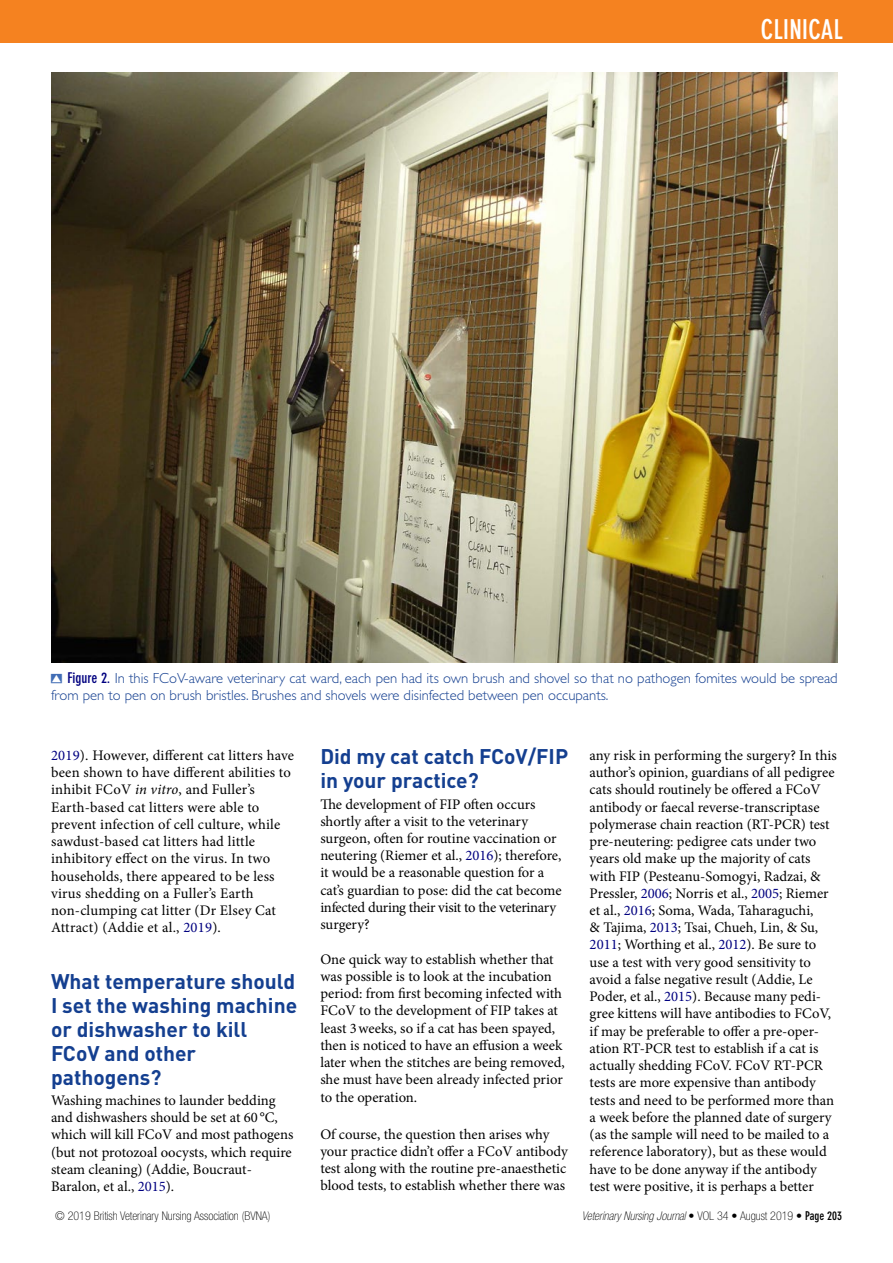
<style>
.page{position:relative;width:893px;height:1263px;background:#fff}
.page>*{position:absolute;margin:0;border:0;box-sizing:border-box;transform-origin:0 0}
.t1{font:700 condensed 27px "DIN Neuzeit Grotesk Std";color:#fff}
.t2{font:700 21px/24px "DIN";color:#143f90}
.t3{font:14.7px/17.2px "Minion Pro";color:#000}
.t4{font:300 14.7px/16.5px "Gill Sans Std";color:#143f90}
.t5{font:italic 100 condensed 12px "Helvetica Neue LT Std";color:#000}
.t6{font:100 condensed 12px "Helvetica Neue LT Std";color:#000}
.s1{font-family:"DIN Neuzeit Grotesk Std";font-weight:700;font-stretch:condensed;color:#000080}
.s2{color:#000080}
.s3{font-style:italic}
.s4{font-style:normal}
.s5{font-family:"DIN Neuzeit Grotesk Std";font-weight:700;font-style:normal}
</style>
<div class="page">
<div style="left:0;top:0;width:893px;height:43px;background:#f58220"></div>
<img style="left:51px;top:72px;width:787px;height:590px">
<h1 class="t1" style="left:761px;top:13px;width:83px">Clinical</h1>
<p class="t4" style="left:51px;top:670px;width:788px;text-indent:16px"><span class="s1">Figure 2.</span> In this FCoV-aware veterinary cat ward, each pen had its own brush and shovel so that no pathogen fomites would be spread from pen to pen on brush bristles. Brushes and shovels were disinfected between pen occupants.</p>
<p class="t3" style="left:51px;top:747px;width:245px"><span class="s2">2019</span>). However, different cat litters have been shown to have different abilities to inhibit FCoV <span class="s3">in vitro</span>, and Fuller’s Earth-based cat litters were able to prevent infection of cell culture, while sawdust-based cat litters had little inhibitory effect on the virus. In two households, there appeared to be less virus shedding on a Fuller’s Earth non-clumping cat litter (Dr Elsey Cat Attract) (Addie et al., <span class="s2">2019</span>).</p>
<h2 class="t2" style="left:51px;top:968px;width:248px">What temperature should<br>I set the washing machine or dishwasher to kill<br>FCoV and other pathogens?</h2>
<p class="t3" style="left:51px;top:1092px;width:244px">Washing machines to launder bedding and dishwashers should be set at 60 °C, which will kill FCoV and most pathogens (but not protozoal oocysts, which require steam cleaning) (Addie, Boucraut-Baralon, et al., <span class="s2">2015</span>).</p>
<h2 class="t2" style="left:320px;top:744px;width:249px">Did my cat catch FCoV/FIP in your practice?</h2>
<p class="t3" style="left:320px;top:795px;width:243px">The development of FIP often occurs shortly after a visit to the veterinary surgeon, often for routine vaccination or neutering (Riemer et al., <span class="s2">2016</span>); therefore, it would be a reasonable question for a cat’s guardian to pose: did the cat become infected during their visit to the veterinary surgery?</p>
<p class="t3" style="left:320px;top:950px;width:246px">One quick way to establish whether that was possible is to look at the incubation period: from first becoming infected with FCoV to the development of FIP takes at least 3weeks, so if a cat has been spayed, then is noticed to have an effusion a week later when the stitches are being removed, she must have been already infected prior to the operation.</p>
<p class="t3" style="left:320px;top:1125px;width:249px">Of course, the question then arises why your practice didn’t offer a FCoV antibody test along with the routine pre-anaesthetic blood tests, to establish whether there was</p>
<p class="t3" style="left:590px;top:746px;width:249px">any risk in performing the surgery? In this author’s opinion, guardians of all pedigree cats should routinely be offered a FCoV antibody or faecal reverse-transcriptase polymerase chain reaction (RT-PCR) test pre-neutering: pedigree cats under two years old make up the majority of cats with FIP (Pesteanu-Somogyi, Radzai, &amp; Pressler, <span class="s2">2006</span>; Norris et al., <span class="s2">2005</span>; Riemer et al., <span class="s2">2016</span>; Soma, Wada, Taharaguchi,<br>&amp; Tajima, <span class="s2">2013</span>; Tsai, Chueh, Lin, &amp; Su, <span class="s2">2011</span>; Worthing et al., <span class="s2">2012</span>). Be sure to use a test with very good sensitivity to avoid a false negative result (Addie, Le Poder, et al., <span class="s2">2015</span>). Because many pedi&shy;gree kittens will have antibodies to FCoV, if may be preferable to offer a pre-oper&shy;ation RT-PCR test to establish if a cat is actually shedding FCoV. FCoV RT-PCR tests are more expensive than antibody tests and need to be performed more than a week before the planned date of surgery (as the sample will need to be mailed to a reference laboratory), but as these would have to be done anyway if the antibody test were positive, it is perhaps a better</p>
<p class="t6" style="left:55px;top:1209px;width:217px">© 2019 British Veterinary Nursing Association (BVNA)</p>
<p class="t5" style="left:582px;top:1209px;width:262px">Veterinary Nursing Journal <span class="s4">• VOL 34 • August 2019 •</span> <span class="s5">Page 203</span></p>
</div>
